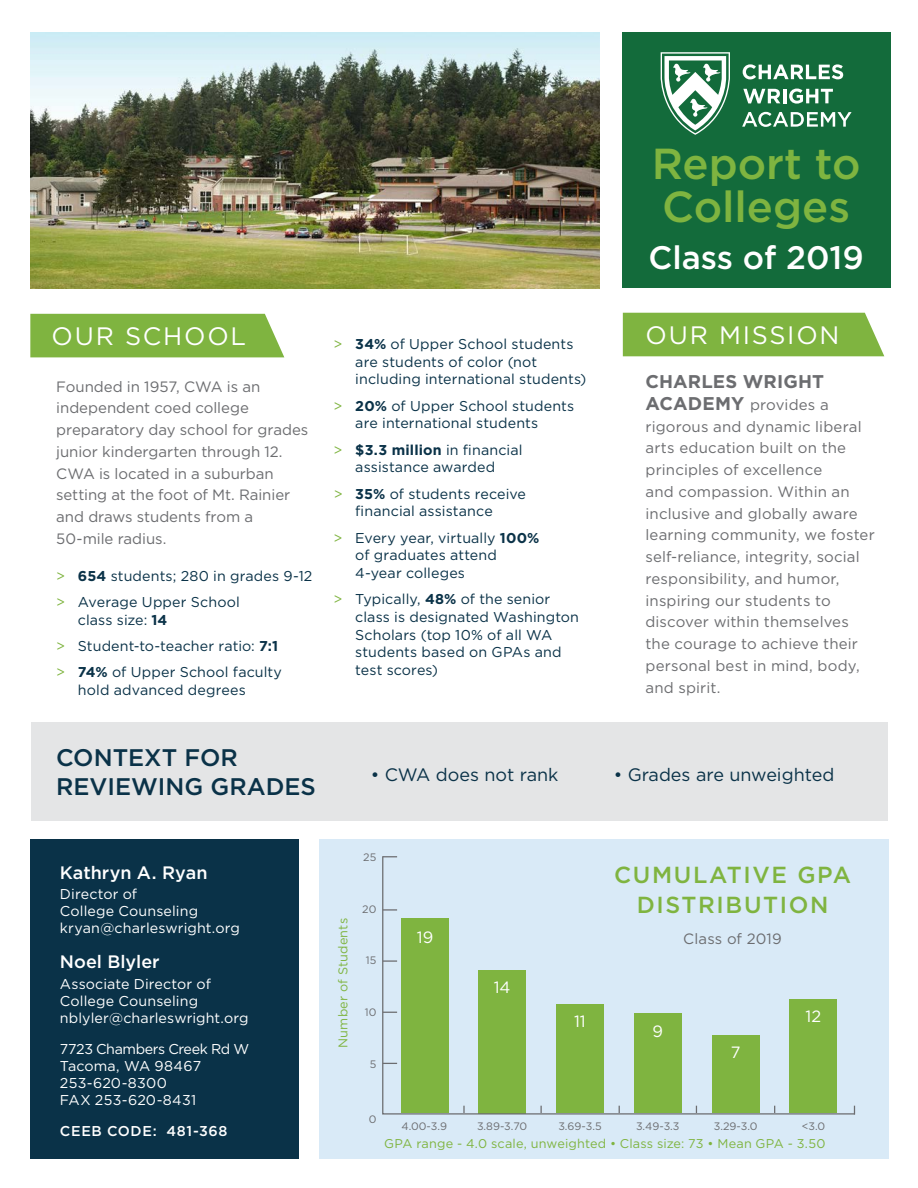
<style>
.page{position:relative;width:918px;height:1188px;background:#fff}
.page>*{position:absolute;margin:0;border:0;box-sizing:border-box;transform-origin:0 0}
.t1{font:500 43.35px/43.3px "Gotham";color:#7fb440}
.t2{font:500 32.55px "Gotham";color:#fff}
.t3{font:25.2px "Gotham";letter-spacing:.07em;color:#fff}
.t4{font:500 24px "Gotham";color:#0a3248}
.t5{font:500 23.25px/29.8px "Gotham";letter-spacing:.07em;color:#7fb440;text-align:center}
.t6{font:700 18.45px "Gotham";letter-spacing:.005em;color:#6c6d70}
.t7{font:18px "Gotham";color:#0a3248}
.t8{font:500 18px "Gotham";color:#fff}
.t9{font:16.35px "Gotham";letter-spacing:.005em;color:#fff}
.t10{font:15px/21.8px "Gotham";letter-spacing:.005em;color:#6c6d70}
.grey_sub_text{font:14.85px "Gotham";letter-spacing:.01em;color:#6c6d70}
.t11{font:14.25px/17.5px "Gotham";letter-spacing:.01em;color:#0a3248}
.t12{font:14.25px "Gotham";letter-spacing:.01em;color:#fff}
.t13{font:14.25px "Gotham";letter-spacing:-.03em;color:#fff}
.t14{font:500 14.25px "Gotham";letter-spacing:.045em;color:#fff}
.t15{font:12.75px "Gotham";letter-spacing:.015em;color:#7fb440}
.t16{font:10.8px "Gotham";color:#6c6d70}
.s1{color:#7fb440}
.s2{font-weight:700}
.s3{font-weight:700;font-size:18.45px}
</style>
<div class="page">
<div style="left:623px;top:313px;width:261px;height:43px;background:#7fb440"></div>
<div style="left:30px;top:314px;width:254px;height:43px;background:#7fb440"></div>
<div style="left:622px;top:33px;width:268px;height:255px;background:#136b3b"></div>
<svg style="left:742px;top:112px;width:110px;height:15px"></svg>
<svg style="left:743px;top:64px;width:100px;height:15px"></svg>
<svg style="left:661px;top:52px;width:69px;height:83px"></svg>
<svg style="left:789px;top:89px;width:44px;height:15px"></svg>
<hr style="left:783px;top:89px;width:3px;height:14px;background:#fff">
<svg style="left:743px;top:89px;width:37px;height:14px"></svg>
<img style="left:30px;top:33px;width:570px;height:255px">
<div style="left:30px;top:839px;width:269px;height:320px;background:#0a3248"></div>
<div style="left:320px;top:840px;width:569px;height:319px;background:#d9eaf7"></div>
<svg style="left:382px;top:856px;width:474px;height:259px"></svg>
<div style="left:31px;top:723px;width:857px;height:98px;background:#e4e5e6"></div>
<p class="t1" style="left:652px;top:141px;width:210px">Report to<br>Colleges</p>
<p class="t2" style="left:649px;top:236px;width:217px">Class of 2019</p>
<p class="t3" style="left:52px;top:320px;width:196px">OUR SCHOOL</p>
<p class="t10" style="left:56px;top:375px;width:254px">Founded in 1957, CWA is an independent coed college preparatory day school for grades junior kindergarten through 12.<br>CWA is located in a suburban setting at the foot of Mt. Rainier and draws students from a<br>50-mile radius.</p>
<p class="t11" style="left:56px;top:566px;width:258px"><span class="s1">&gt;</span> <span class="s2">654</span> students; 280 in grades 9-12</p>
<p class="t11" style="left:78px;top:593px;width:163px;text-indent:-22px"><span class="s1">&gt;</span> Average Upper School class size: <span class="s2">14</span></p>
<p class="t11" style="left:56px;top:637px;width:223px"><span class="s1">&gt;</span> Student-to-teacher ratio: <span class="s2">7:1</span></p>
<p class="t11" style="left:78px;top:663px;width:206px;text-indent:-22px"><span class="s1">&gt;</span> <span class="s2">74%</span> of Upper School faculty hold advanced degrees</p>
<p class="t11" style="left:355px;top:335px;width:233px;text-indent:-22px"><span class="s1">&gt;</span> <span class="s2">34%</span> of Upper School students are students of color (not including international students)</p>
<p class="t11" style="left:355px;top:396px;width:220px;text-indent:-22px"><span class="s1">&gt;</span> <span class="s2">20%</span> of Upper School students are international students</p>
<p class="t11" style="left:334px;top:441px;width:190px;text-align:center"><span class="s1">&gt;</span> <span class="s2">$3.3 million</span> in financial assistance awarded</p>
<p class="t11" style="left:355px;top:485px;width:172px;text-indent:-22px"><span class="s1">&gt;</span> <span class="s2">35%</span> of students receive financial assistance</p>
<p class="t11" style="left:355px;top:529px;width:186px;text-indent:-22px"><span class="s1">&gt;</span> Every year, virtually <span class="s2">100% </span>of graduates attend<br>4-year colleges</p>
<p class="t11" style="left:355px;top:590px;width:225px;text-indent:-22px"><span class="s1">&gt;</span> Typically, <span class="s2">48%</span> of the senior class is designated Washington<br>Scholars (top 10% of all WA students based on GPAs and test scores)</p>
<p class="t3" style="left:646px;top:319px;width:195px">OUR MISSION</p>
<p class="t6" style="left:646px;top:369px;width:180px">CHARLES WRIGHT</p>
<p class="t10" style="left:646px;top:393px;width:231px"><span class="s3">ACADEMY</span> provides a rigorous and dynamic liberal arts education built on the principles of excellence<br>and compassion. Within an inclusive and globally aware learning community, we foster self-reliance, integrity, social responsibility, and humor, inspiring our students to discover within themselves the courage to achieve their personal best in mind, body, and spirit.</p>
<p class="t4" style="left:56px;top:742px;width:183px">CONTEXT FOR</p>
<p class="t4" style="left:56px;top:770px;width:261px">REVIEWING GRADES</p>
<p class="t7" style="left:371px;top:763px;width:189px">• CWA does not rank</p>
<p class="t7" style="left:614px;top:763px;width:222px">• Grades are unweighted</p>
<p class="t8" style="left:60px;top:861px;width:149px">Kathryn A. Ryan</p>
<p class="t12" style="left:60px;top:885px;width:79px">Director of</p>
<p class="t12" style="left:60px;top:902px;width:140px">College Counseling</p>
<p class="t12" style="left:60px;top:919px;width:182px">kryan@charleswright.org</p>
<p class="t8" style="left:60px;top:950px;width:101px">Noel Blyler</p>
<p class="t12" style="left:60px;top:975px;width:153px">Associate Director of</p>
<p class="t12" style="left:60px;top:992px;width:140px">College Counseling</p>
<p class="t12" style="left:60px;top:1009px;width:190px">nblyler@charleswright.org</p>
<p class="t13" style="left:60px;top:1039px;width:191px">7723 Chambers Creek Rd W</p>
<p class="t12" style="left:60px;top:1056px;width:143px">Tacoma, WA 98467</p>
<p class="t12" style="left:60px;top:1074px;width:108px">253-620-8300</p>
<p class="t12" style="left:60px;top:1091px;width:138px">FAX 253-620-8431</p>
<p class="t14" style="left:60px;top:1122px;width:169px">CEEB CODE: 481-368</p>
<p class="t16" style="left:363px;top:850px;width:15px">25</p>
<p class="t15" style="left:335px;top:1048px;width:131px;rotate:-90deg">Number of Students</p>
<p class="t16" style="left:362px;top:903px;width:16px">20</p>
<p class="t16" style="left:366px;top:953px;width:12px">15</p>
<p class="t16" style="left:365px;top:1006px;width:13px">10</p>
<p class="t16" style="left:370px;top:1057px;width:8px">5</p>
<p class="t9" style="left:417px;top:927px;width:18px">19</p>
<p class="t9" style="left:494px;top:977px;width:18px">14</p>
<p class="t9" style="left:574px;top:1011px;width:13px">11</p>
<p class="t5" style="left:614px;top:860px;width:238px">CUMULATIVE GPA<br>DISTRIBUTION</p>
<p class="grey_sub_text" style="left:683px;top:929px;width:100px">Class of 2019</p>
<p class="t9" style="left:653px;top:1021px;width:12px">9</p>
<p class="t9" style="left:731px;top:1042px;width:11px">7</p>
<p class="t9" style="left:806px;top:1006px;width:17px">12</p>
<p class="t16" style="left:369px;top:1112px;width:9px">0</p>
<p class="t16" style="left:402px;top:1119px;width:47px">4.00-3.9</p>
<p class="t16" style="left:477px;top:1119px;width:52px">3.89-3.70</p>
<p class="t16" style="left:558px;top:1119px;width:45px">3.69-3.5</p>
<p class="t16" style="left:636px;top:1119px;width:45px">3.49-3.3</p>
<p class="t16" style="left:714px;top:1119px;width:45px">3.29-3.0</p>
<p class="t16" style="left:802px;top:1119px;width:25px">&lt;3.0</p>
<p class="t15" style="left:384px;top:1135px;width:443px">GPA range - 4.0 scale, unweighted • Class size: 73 • Mean GPA - 3.50</p>
</div>
